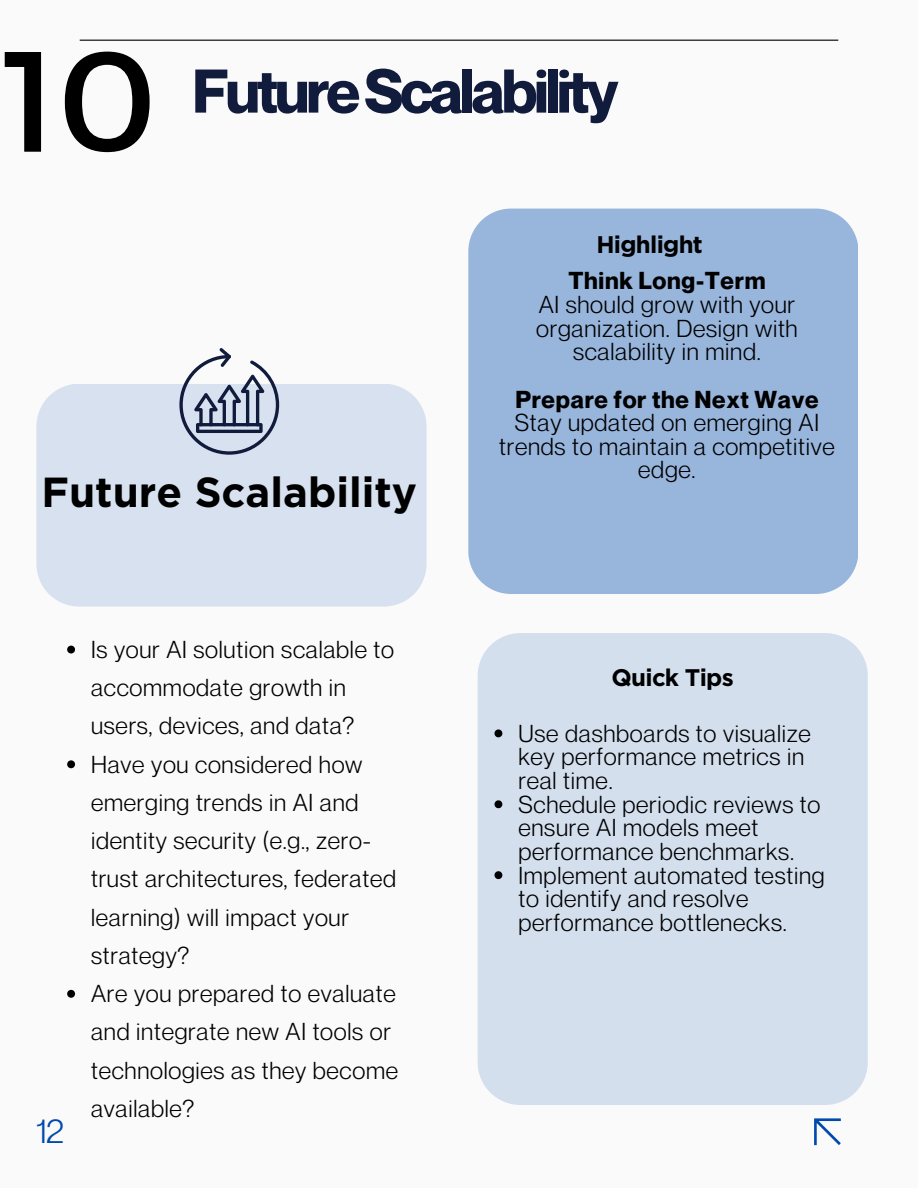
<style>
.page{position:relative;width:918px;height:1188px;background:#fafafa}
.page>*{position:absolute;margin:0;border:0;box-sizing:border-box;transform-origin:0 0}
.t1{font:142.5px "Montserrat";color:#000}
.t2{font:700 60.3px "Neue Montreal";letter-spacing:-.05em;color:#111b3c}
.t3{font:700 42px "Gotham";color:#000}
.t4{font:33.9px "Neue Montreal";color:#004aad}
.t5{font:24px/38.2px "Neue Montreal";letter-spacing:.03em;color:#000}
.t6{font:700 24px "Neue Montreal";letter-spacing:.03em;color:#000}
.t7{font:700 24px "Gotham";letter-spacing:-.03em;color:#000}
</style>
<div class="page">
<hr style="left:80px;top:40px;width:758px;height:1px;background:#000">
<svg style="left:814px;top:1118px;width:27px;height:27px"></svg>
<div style="left:36px;top:384px;width:390px;height:223px;background:#d7e1ef"></div>
<div style="left:468px;top:209px;width:390px;height:385px;background:#98b5dc"></div>
<div style="left:478px;top:633px;width:390px;height:472px;background:#d4dfee"></div>
<svg style="left:67px;top:646px;width:8px;height:7px"></svg>
<svg style="left:67px;top:760px;width:8px;height:8px"></svg>
<svg style="left:67px;top:990px;width:8px;height:8px"></svg>
<svg style="left:494px;top:729px;width:8px;height:8px"></svg>
<svg style="left:494px;top:800px;width:8px;height:8px"></svg>
<svg style="left:494px;top:871px;width:8px;height:8px"></svg>
<svg style="left:179px;top:348px;width:100px;height:107px"></svg>
<h1 class="t1" style="left:3px;top:8px;width:155px">10</h1>
<p class="t2" style="left:192px;top:54px;width:427px">FutureScalability</p>
<p class="t7" style="left:596px;top:230px;width:108px">Highlight</p>
<p class="t3" style="left:42px;top:467px;width:377px">Future Scalability</p>
<p class="t4" style="left:36px;top:1110px;width:29px">12</p>
<p class="t5" style="left:91px;top:630px;width:304px">Is your AI solution scalable to accommodate growth in users, devices, and data?</p>
<p class="t5" style="left:91px;top:745px;width:306px">Have you considered how emerging trends in AI and identity security (e.g., zero&shy;trust architectures, federated learning) will impact your strategy?</p>
<p class="t5" style="left:91px;top:974px;width:309px">Are you prepared to evaluate and integrate new AI tools or technologies as they become available?</p>
<p class="t6" style="left:568px;top:266px;width:199px">Think Long-Term</p>
<h3 class="t5" style="left:536px;top:292px;width:263px;line-height:23.7px;text-align:center">AI should grow with your organization. Design with scalability in mind.</h3>
<p class="t6" style="left:515px;top:384px;width:305px">Prepare for the Next Wave</p>
<p class="t5" style="left:499px;top:410px;width:337px;line-height:23.7px;text-align:center">Stay updated on emerging AI trends to maintain a competitive edge.</p>
<h2 class="t7" style="left:612px;top:663px;width:124px">Quick Tips</h2>
<p class="t5" style="left:518px;top:721px;width:294px;line-height:23.7px">Use dashboards to visualize key performance metrics in real time.</p>
<p class="t5" style="left:518px;top:792px;width:304px;line-height:23.7px">Schedule periodic reviews to ensure AI models meet performance benchmarks.</p>
<h3 class="t5" style="left:518px;top:863px;width:308px;line-height:23.7px">Implement automated testing to identify and resolve performance bottlenecks.</h3>
</div>
